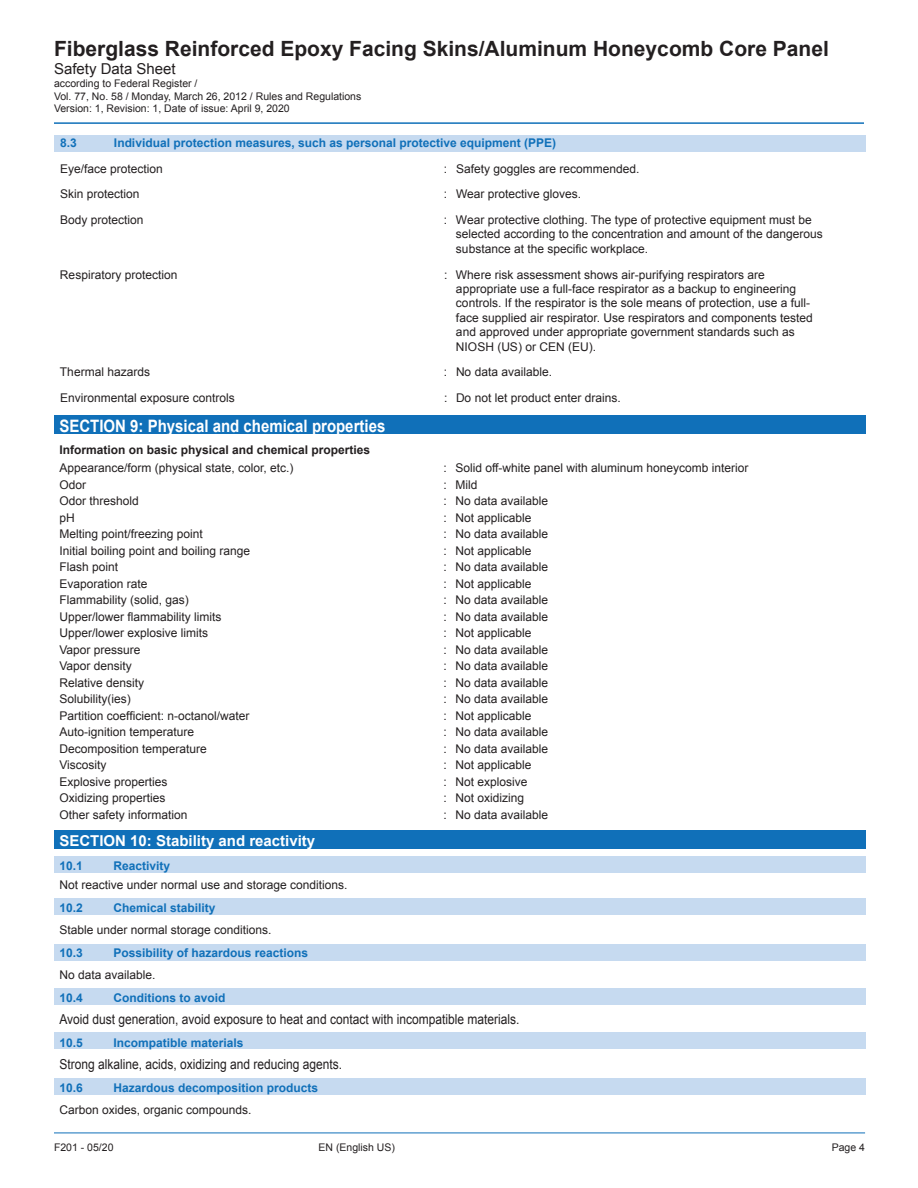
<style>
.page{position:relative;width:918px;height:1188px;background:#fff}
.page>*{position:absolute;margin:0;border:0;box-sizing:border-box;transform-origin:0 0}
.t1{font:700 21px "Arial";color:#231f20}
.t2{font:700 17.1px "Arial";color:#fff;scale:.88 1}
.t3{font:700 15px "Arial";color:#fff}
.t4{font:15px "Arial";color:#231f20}
.t5{font:13.65px "Arial";color:#231f20;scale:.88 1}
.t6{font:12px/14.4px "Arial";color:#231f20}
.t7{font:700 12px "Arial";color:#1070b9}
.t8{font:700 12px "Arial";color:#231f20}
.t9{font:10.5px/12.6px "Arial";color:#231f20}
</style>
<div class="page">
<div style="left:54px;top:988px;width:811px;height:17px;background:#c6daf0"></div>
<div style="left:54px;top:1032px;width:811px;height:17px;background:#c6daf0"></div>
<div style="left:54px;top:1078px;width:811px;height:17px;background:#c6daf0"></div>
<hr style="left:54px;top:1133px;width:811px;height:1px;background:#1070b9">
<div style="left:54px;top:416px;width:811px;height:18px;background:#1070b9"></div>
<div style="left:54px;top:831px;width:811px;height:18px;background:#1070b9"></div>
<div style="left:54px;top:856px;width:811px;height:17px;background:#c6daf0"></div>
<div style="left:54px;top:899px;width:811px;height:16px;background:#c6daf0"></div>
<div style="left:54px;top:944px;width:811px;height:17px;background:#c6daf0"></div>
<hr style="left:54px;top:122px;width:810px;height:2px;background:#1070b9">
<div style="left:54px;top:135px;width:811px;height:17px;background:#c6daf0"></div>
<h1 class="t1" style="left:54px;top:41px;width:776px">Fiberglass Reinforced Epoxy Facing Skins/Aluminum Honeycomb Core Panel</h1>
<p class="t4" style="left:54px;top:63px;width:123px">Safety Data Sheet</p>
<p class="t9" style="left:54px;top:78px;width:309px">according to Federal Register /<br>Vol. 77, No. 58 / Monday, March 26, 2012 / Rules and Regulations<br>Version: 1, Revision: 1, Date of issue: April 9, 2020</p>
<p class="t7" style="left:60px;top:138px;width:18px">8.3</p>
<p class="t7" style="left:114px;top:138px;width:444px">Individual protection measures, such as personal protective equipment (PPE)</p>
<p class="t6" style="left:60px;top:162px;width:104px">Eye/face protection</p>
<p class="t6" style="left:444px;top:162px;width:197px">: Safety goggles are recommended.</p>
<p class="t6" style="left:60px;top:188px;width:81px">Skin protection</p>
<p class="t6" style="left:444px;top:188px;width:139px">: Wear protective gloves.</p>
<p class="t6" style="left:60px;top:214px;width:85px">Body protection</p>
<p class="t6" style="left:456px;top:214px;width:368px;text-indent:-12px">: Wear protective clothing. The type of protective equipment must be selected according to the concentration and amount of the dangerous substance at the specific workplace.</p>
<p class="t6" style="left:60px;top:268px;width:119px">Respiratory protection</p>
<p class="t6" style="left:456px;top:268px;width:358px;text-indent:-12px">: Where risk assessment shows air-purifying respirators are appropriate use a full-face respirator as a backup to engineering controls. If the respirator is the sole means of protection, use a full&shy;face supplied air respirator. Use respirators and components tested and approved under appropriate government standards such as NIOSH (US) or CEN (EU).</p>
<p class="t6" style="left:60px;top:366px;width:92px">Thermal hazards</p>
<p class="t6" style="left:444px;top:366px;width:110px">: No data available.</p>
<p class="t6" style="left:60px;top:392px;width:176px">Environmental exposure controls</p>
<p class="t6" style="left:444px;top:392px;width:178px">: Do not let product enter drains.</p>
<h2 class="t2" style="left:59px;top:419px;width:372px">SECTION 9: Physical and chemical properties</h2>
<p class="t8" style="left:59px;top:445px;width:312px">Information on basic physical and chemical properties</p>
<p class="t6" style="left:59px;top:462px;width:236px">Appearance/form (physical state, color, etc.)</p>
<p class="t6" style="left:443px;top:462px;width:307px">: Solid off-white panel with aluminum honeycomb interior</p>
<p class="t6" style="left:59px;top:478px;width:28px">Odor</p>
<p class="t6" style="left:443px;top:478px;width:35px">: Mild</p>
<p class="t6" style="left:59px;top:495px;width:81px">Odor threshold</p>
<p class="t6" style="left:443px;top:495px;width:106px">: No data available</p>
<p class="t6" style="left:59px;top:511px;width:17px">pH</p>
<p class="t6" style="left:443px;top:511px;width:90px">: Not applicable</p>
<p class="t6" style="left:59px;top:528px;width:145px">Melting point/freezing point</p>
<p class="t6" style="left:443px;top:528px;width:106px">: No data available</p>
<p class="t6" style="left:59px;top:544px;width:192px">Initial boiling point and boiling range</p>
<p class="t6" style="left:443px;top:544px;width:90px">: Not applicable</p>
<p class="t6" style="left:59px;top:561px;width:60px">Flash point</p>
<p class="t6" style="left:443px;top:561px;width:106px">: No data available</p>
<p class="t6" style="left:59px;top:577px;width:90px">Evaporation rate</p>
<p class="t6" style="left:443px;top:577px;width:90px">: Not applicable</p>
<p class="t6" style="left:59px;top:594px;width:131px">Flammability (solid, gas)</p>
<p class="t6" style="left:443px;top:594px;width:106px">: No data available</p>
<p class="t6" style="left:59px;top:609px;width:164px">Upper/lower flammability limits</p>
<p class="t6" style="left:443px;top:609px;width:106px">: No data available</p>
<p class="t6" style="left:59px;top:626px;width:150px">Upper/lower explosive limits</p>
<p class="t6" style="left:443px;top:626px;width:90px">: Not applicable</p>
<p class="t6" style="left:59px;top:643px;width:83px">Vapor pressure</p>
<p class="t6" style="left:443px;top:643px;width:106px">: No data available</p>
<p class="t6" style="left:59px;top:660px;width:74px">Vapor density</p>
<p class="t6" style="left:443px;top:660px;width:106px">: No data available</p>
<p class="t6" style="left:59px;top:676px;width:86px">Relative density</p>
<p class="t6" style="left:443px;top:676px;width:106px">: No data available</p>
<p class="t6" style="left:59px;top:693px;width:73px">Solubility(ies)</p>
<p class="t6" style="left:443px;top:693px;width:106px">: No data available</p>
<p class="t6" style="left:59px;top:708px;width:192px">Partition coefficient: n-octanol/water</p>
<p class="t6" style="left:443px;top:708px;width:90px">: Not applicable</p>
<p class="t6" style="left:59px;top:726px;width:136px">Auto-ignition temperature</p>
<p class="t6" style="left:443px;top:726px;width:106px">: No data available</p>
<p class="t6" style="left:59px;top:742px;width:149px">Decomposition temperature</p>
<p class="t6" style="left:443px;top:742px;width:106px">: No data available</p>
<p class="t6" style="left:59px;top:759px;width:49px">Viscosity</p>
<p class="t6" style="left:443px;top:759px;width:90px">: Not applicable</p>
<p class="t6" style="left:59px;top:775px;width:110px">Explosive properties</p>
<p class="t6" style="left:443px;top:775px;width:86px">: Not explosive</p>
<p class="t6" style="left:59px;top:792px;width:108px">Oxidizing properties</p>
<p class="t6" style="left:443px;top:792px;width:82px">: Not oxidizing</p>
<p class="t6" style="left:59px;top:808px;width:130px">Other safety information</p>
<p class="t6" style="left:443px;top:808px;width:106px">: No data available</p>
<p class="t3" style="left:59px;top:835px;width:257px">SECTION 10: Stability and reactivity</p>
<p class="t7" style="left:59px;top:861px;width:25px">10.1</p>
<p class="t7" style="left:113px;top:861px;width:58px">Reactivity</p>
<p class="t6" style="left:59px;top:879px;width:290px">Not reactive under normal use and storage conditions.</p>
<p class="t7" style="left:59px;top:903px;width:25px">10.2</p>
<p class="t7" style="left:113px;top:903px;width:104px">Chemical stability</p>
<p class="t6" style="left:59px;top:924px;width:214px">Stable under normal storage conditions.</p>
<p class="t7" style="left:59px;top:948px;width:25px">10.3</p>
<p class="t7" style="left:113px;top:948px;width:196px">Possibility of hazardous reactions</p>
<p class="t6" style="left:59px;top:969px;width:98px">No data available.</p>
<p class="t7" style="left:59px;top:993px;width:25px">10.4</p>
<p class="t7" style="left:113px;top:993px;width:114px">Conditions to avoid</p>
<p class="t5" style="left:59px;top:1014px;width:524px">Avoid dust generation, avoid exposure to heat and contact with incompatible materials.</p>
<p class="t7" style="left:59px;top:1038px;width:25px">10.5</p>
<p class="t7" style="left:113px;top:1038px;width:132px">Incompatible materials</p>
<p class="t5" style="left:59px;top:1059px;width:323px">Strong alkaline, acids, oxidizing and reducing agents.</p>
<p class="t7" style="left:59px;top:1083px;width:25px">10.6</p>
<p class="t7" style="left:113px;top:1083px;width:206px">Hazardous decomposition products</p>
<p class="t6" style="left:59px;top:1104px;width:194px">Carbon oxides, organic compounds.</p>
<p class="t9" style="left:54px;top:1142px;width:61px">F201 - 05/20</p>
<p class="t9" style="left:319px;top:1141px;width:78px">EN (English US)</p>
<p class="t9" style="left:832px;top:1142px;width:35px">Page 4</p>
</div>
